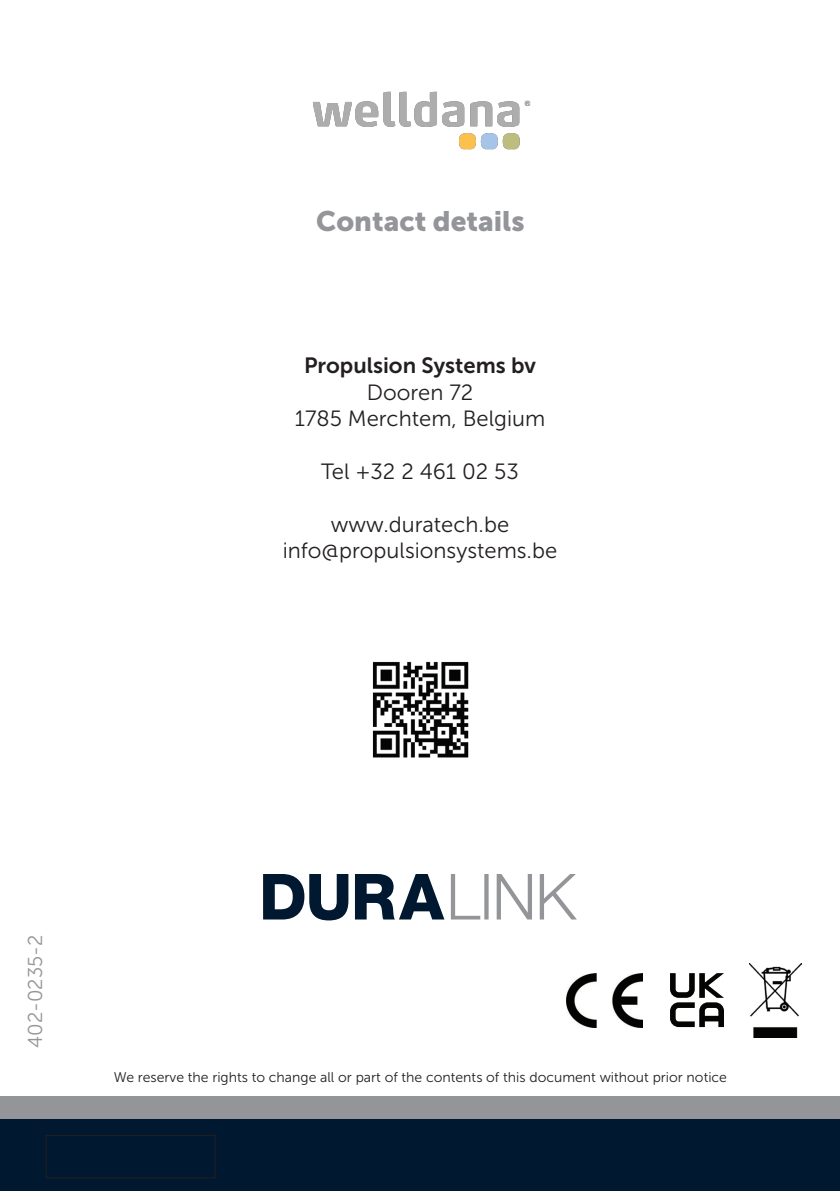
<style>
.page{position:relative;width:840px;height:1191px;background:#fff}
.page>*{position:absolute;margin:0;border:0;box-sizing:border-box;transform-origin:0 0}
.t1{font:28px "Museo Sans 900";color:#939598}
.t2{font:22px/26.4px "Museo Sans 300";color:#231f20;text-align:center}
.t3{font:22px "Museo Sans 700";color:#231f20}
.t4{font:20px "Museo Sans 300";color:#939598}
.t5{font:14px "Museo Sans 300";color:#231f20}
</style>
<div class="page">
<div style="left:0;top:1119px;width:839px;height:72px;background:#001930"></div>
<div style="left:0;top:1096px;width:839px;height:23px;background:#939598"></div>
<svg style="left:450px;top:874px;width:126px;height:45px"></svg>
<svg style="left:263px;top:874px;width:181px;height:46px"></svg>
<div style="left:46px;top:1135px;width:169px;height:43px;border:1px solid #231f20"></div>
<img style="left:372px;top:661px;width:96px;height:96px">
<img style="left:749px;top:963px;width:52px;height:74px">
<img style="left:566px;top:973px;width:76px;height:54px">
<svg style="left:670px;top:973px;width:53px;height:54px"></svg>
<img style="left:313px;top:91px;width:217px;height:58px">
<p class="t1" style="left:316px;top:205px;width:210px">Contact details</p>
<p class="t3" style="left:304px;top:353px;width:233px">Propulsion Systems bv</p>
<p class="t2" style="left:294px;top:379px;width:252px">Dooren 72<br>1785 Merchtem, Belgium</p>
<p class="t2" style="left:321px;top:458px;width:199px">Tel +32 2 461 02 53</p>
<p class="t2" style="left:282px;top:511px;width:276px">www.duratech.be info@propulsionsystems.be</p>
<p class="t4" style="left:25px;top:1047px;width:114px;rotate:-90deg">402-0235-2</p>
<p class="t5" style="left:114px;top:1069px;width:614px">We reserve the rights to change all or part of the contents of this document without prior notice</p>
</div>
